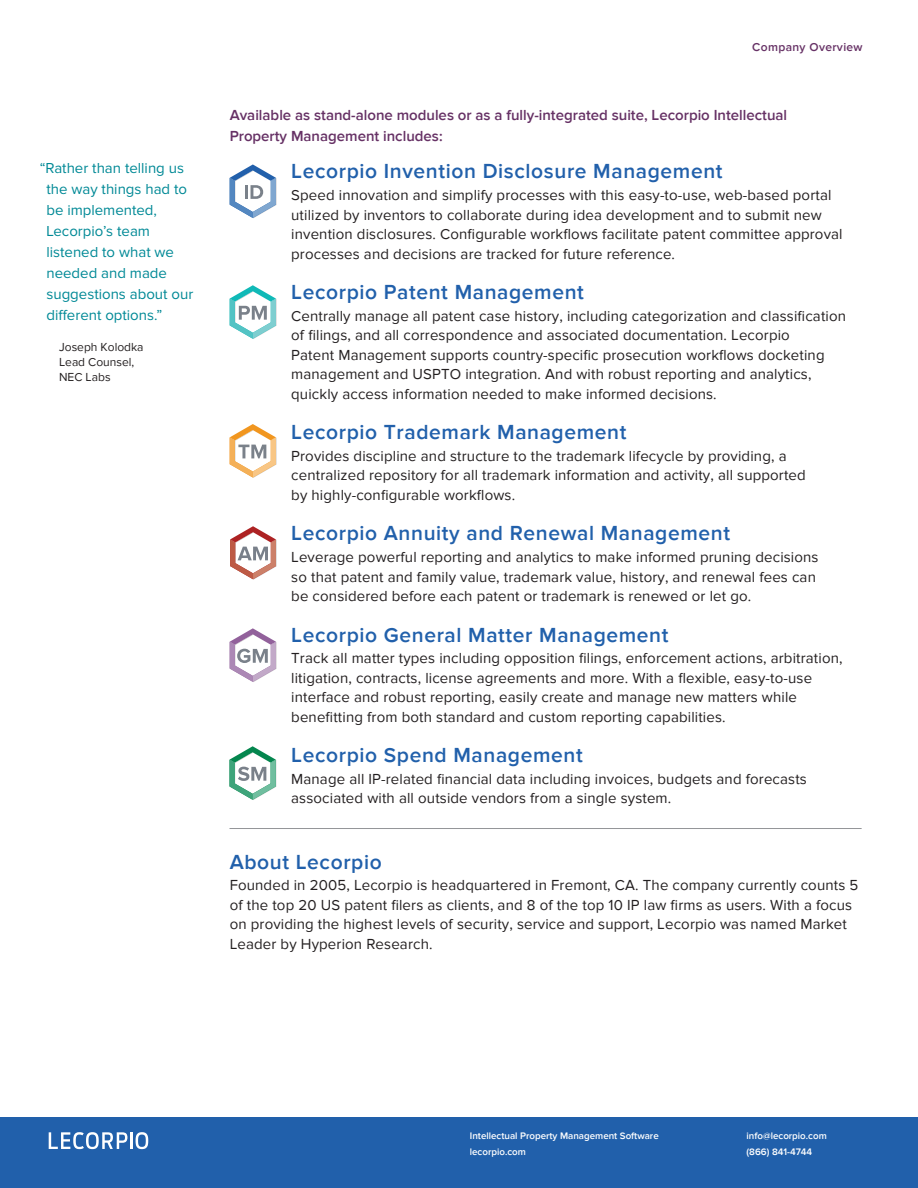
<style>
.page{position:relative;width:918px;height:1188px;background:#fff}
.page>*{position:absolute;margin:0;border:0;box-sizing:border-box;transform-origin:0 0}
.Section_header{font:600 21px "Proxima Nova";letter-spacing:.03em;color:#2160ab}
.Body{font:15px/19.5px "Proxima Nova";letter-spacing:.01em;color:#231f20}
.t1{font:15px/21px "Proxima Nova";color:#008996}
.Sub-section_header{font:600 15px/21px "Proxima Nova";color:#663165}
.Quote_-_source{font:12px/15px "Proxima Nova";color:#231f20}
.t2{font:600 12px "Proxima Nova";letter-spacing:.03em;color:#663165}
.t3{font:600 9.75px/15.8px "Proxima Nova";color:#fff}
</style>
<div class="page">
<div style="left:0;top:1117px;width:918px;height:71px;background:#2160ab"></div>
<svg style="left:49px;top:1132px;width:78px;height:17px"></svg>
<hr style="left:130px;top:1132px;width:3px;height:17px;background:#fff">
<svg style="left:136px;top:1132px;width:12px;height:17px"></svg>
<svg style="left:230px;top:164px;width:46px;height:54px"></svg>
<svg style="left:230px;top:285px;width:46px;height:54px"></svg>
<svg style="left:230px;top:424px;width:46px;height:54px"></svg>
<svg style="left:230px;top:526px;width:46px;height:54px"></svg>
<svg style="left:230px;top:628px;width:46px;height:54px"></svg>
<svg style="left:230px;top:746px;width:46px;height:54px"></svg>
<hr style="left:230px;top:828px;width:632px;height:1px;background:#939598">
<p class="t1" style="left:46px;top:158px;width:148px;text-indent:-7px">“Rather than telling us the way things had to be implemented,<br>Lecorpio’s team listened to what we needed and made suggestions about our different options.”</p>
<p class="Quote_-_source" style="left:59px;top:340px;width:86px">Joseph Kolodka<br>Lead Counsel,<br>NEC Labs</p>
<p class="t2" style="left:752px;top:40px;width:112px">Company Overview</p>
<p class="Sub-section_header" style="left:230px;top:104px;width:559px">Available as stand-alone modules or as a fully-integrated suite, Lecorpio Intellectual<br>Property Management includes:</p>
<p class="Section_header" style="left:291px;top:159px;width:433px">Lecorpio Invention Disclosure Management</p>
<p class="Body" style="left:291px;top:186px;width:553px">Speed innovation and simplify processes with this easy-to-use, web-based portal utilized by inventors to collaborate during idea development and to submit new invention disclosures. Configurable workflows facilitate patent committee approval processes and decisions are tracked for future reference.</p>
<p class="Section_header" style="left:291px;top:280px;width:294px">Lecorpio Patent Management</p>
<p class="Body" style="left:291px;top:306px;width:556px">Centrally manage all patent case history, including categorization and classification of filings, and all correspondence and associated documentation. Lecorpio<br>Patent Management supports country-specific prosecution workflows docketing management and USPTO integration. And with robust reporting and analytics, quickly access information needed to make informed decisions.</p>
<p class="Section_header" style="left:291px;top:420px;width:337px">Lecorpio Trademark Management</p>
<p class="Body" style="left:291px;top:446px;width:516px">Provides discipline and structure to the trademark lifecycle by providing, a centralized repository for all trademark information and activity, all supported by highly-configurable workflows.</p>
<p class="Section_header" style="left:291px;top:521px;width:440px">Lecorpio Annuity and Renewal Management</p>
<p class="Body" style="left:291px;top:548px;width:529px">Leverage powerful reporting and analytics to make informed pruning decisions so that patent and family value, trademark value, history, and renewal fees can be considered before each patent or trademark is renewed or let go.</p>
<p class="Section_header" style="left:291px;top:622px;width:379px">Lecorpio General Matter Management</p>
<p class="Body" style="left:291px;top:649px;width:553px">Track all matter types including opposition filings, enforcement actions, arbitration, litigation, contracts, license agreements and more. With a flexible, easy-to-use interface and robust reporting, easily create and manage new matters while benefitting from both standard and custom reporting capabilities.</p>
<p class="Section_header" style="left:291px;top:743px;width:293px">Lecorpio Spend Management</p>
<p class="Body" style="left:291px;top:769px;width:517px">Manage all IP-related financial data including invoices, budgets and forecasts associated with all outside vendors from a single system.</p>
<p class="Section_header" style="left:230px;top:850px;width:154px">About Lecorpio</p>
<p class="Body" style="left:230px;top:876px;width:630px">Founded in 2005, Lecorpio is headquartered in Fremont, CA. The company currently counts 5 of the top 20 US patent filers as clients, and 8 of the top 10 IP law firms as users. With a focus on providing the highest levels of security, service and support, Lecorpio was named Market Leader by Hyperion Research.</p>
<p class="t3" style="left:470px;top:1128px;width:190px">Intellectual Property Management Software lecorpio.com</p>
<p class="t3" style="left:747px;top:1128px;width:82px">info@lecorpio.com (866) 841-4744</p>
</div>
